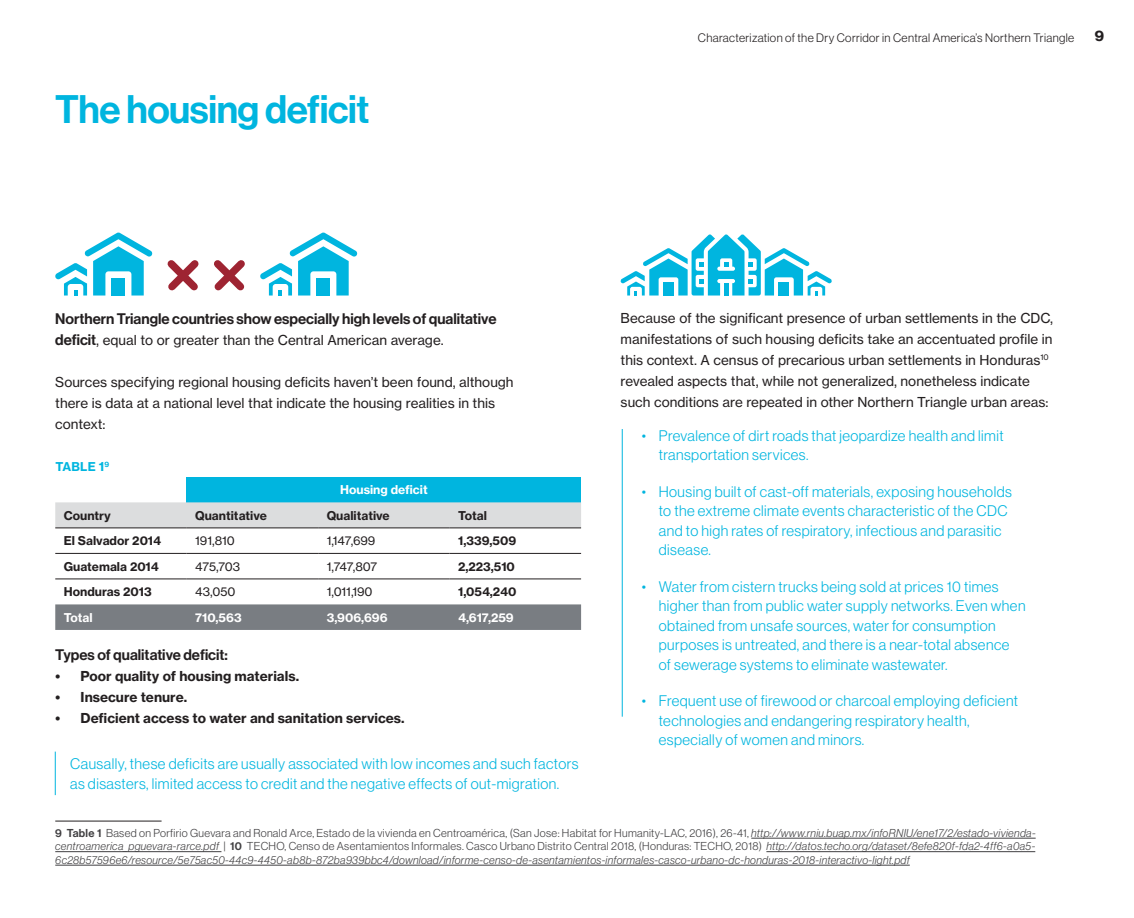
<style>
.page{position:relative;width:1134px;height:918px;background:#fff}
.page>*{position:absolute;margin:0;border:0;box-sizing:border-box;transform-origin:0 0}
.t1{font:39px "N Haas Grotesk DS Pro 65 Md";letter-spacing:-.01em;color:#00b5df}
.t2{font:15px/19.5px "N Haas Grotesk DS Pro 45 Lt";letter-spacing:.03em;color:#00b5df}
.t3{font:15px "N Haas Grotesk DS Pro 65 Md";color:#231f20}
.t4{font:15px "N Haas Grotesk DS Pro 75 Bd";color:#231f20}
.t5{font:13.5px/21px "N Haas Grotesk TX Pro 55 Rg";color:#231f20}
.t6{font:13.5px "N Haas Grotesk TX Pro 75 Bd";color:#231f20}
.t7{font:12px "N Haas Grotesk TX Pro 75 Bd";color:#231f20}
.t8{font:12px "N Haas Grotesk DS Pro 45 Lt";letter-spacing:.03em;color:#231f20}
.t9{font:12px "N Haas Grotesk TX Pro 55 Rg";color:#231f20}
.t10{font:12px "N Haas Grotesk TX Pro 75 Bd";color:#fff}
.t11{font:12px "N Haas Grotesk TX Pro 75 Bd";letter-spacing:.015em;color:#00b5df}
.t12{font:11.25px/13.5px "N Haas Grotesk DS Pro 45 Lt";letter-spacing:.03em;color:#414042}
.t13{font:11.25px "N Haas Grotesk DS Pro 46 Lt It";letter-spacing:.03em;color:#414042}
.s1{font-family:"N Haas Grotesk DS Pro 65 Md";font-size:15px}
.s2{font-family:"N Haas Grotesk DS Pro 65 Md"}
.s3{font-family:"N Haas Grotesk DS Pro 46 Lt It"}
</style>
<div class="page">
<hr style="left:55px;top:821px;width:107px;height:1px;background:#231f20">
<hr style="left:751px;top:838px;width:285px;height:1px;background:#414042">
<hr style="left:55px;top:851px;width:166px;height:1px;background:#414042">
<hr style="left:766px;top:851px;width:269px;height:1px;background:#414042">
<hr style="left:55px;top:865px;width:855px;height:1px;background:#414042">
<svg style="left:620px;top:234px;width:212px;height:62px"></svg>
<svg style="left:55px;top:232px;width:98px;height:64px"></svg>
<svg style="left:260px;top:232px;width:98px;height:64px"></svg>
<svg style="left:167px;top:260px;width:78px;height:31px"></svg>
<div style="left:187px;top:477px;width:394px;height:25px;background:#00b5df"></div>
<svg style="left:55px;top:502px;width:526px;height:26px;background:#d5d8d9"></svg>
<div style="left:55px;top:604px;width:526px;height:26px;background:#797d82"></div>
<hr style="left:55px;top:553px;width:132px;height:1px;background:#231f20">
<hr style="left:187px;top:553px;width:131px;height:1px;background:#231f20">
<hr style="left:318px;top:553px;width:132px;height:1px;background:#231f20">
<hr style="left:450px;top:553px;width:131px;height:1px;background:#231f20">
<hr style="left:55px;top:579px;width:132px;height:1px;background:#231f20">
<hr style="left:187px;top:579px;width:131px;height:1px;background:#231f20">
<hr style="left:318px;top:579px;width:132px;height:1px;background:#231f20">
<hr style="left:450px;top:579px;width:131px;height:1px;background:#231f20">
<hr style="left:55px;top:528px;width:132px;height:1px;background:#231f20">
<hr style="left:187px;top:528px;width:131px;height:1px;background:#231f20">
<hr style="left:318px;top:528px;width:132px;height:1px;background:#231f20">
<hr style="left:450px;top:528px;width:131px;height:1px;background:#231f20">
<hr style="left:55px;top:752px;width:1px;height:43px;background:#00b5df">
<hr style="left:622px;top:429px;width:1px;height:288px;background:#00b5df">
<h1 class="t1" style="left:55px;top:87px;width:316px">The housing deficit</h1>
<p class="t8" style="left:698px;top:31px;width:378px">Characterization of the Dry Corridor in Central America’s Northern Triangle</p>
<p class="t4" style="left:1095px;top:27px;width:11px">9</p>
<p class="t3" style="left:55px;top:310px;width:443px">Northern Triangle countries show especially high levels of qualitative</p>
<p class="t5" style="left:55px;top:329px;width:390px"><span class="s1">deficit</span>, equal to or greater than the Central American average.</p>
<p class="t5" style="left:55px;top:371px;width:460px">Sources specifying regional housing deficits haven’t been found, although there is data at a national level that indicate the housing realities in this context:</p>
<p class="t11" style="left:55px;top:459px;width:55px">TABLE 1<sup>9</sup></p>
<p class="t10" style="left:340px;top:482px;width:89px">Housing deficit</p>
<p class="t7" style="left:64px;top:508px;width:49px">Country</p>
<p class="t7" style="left:195px;top:508px;width:73px">Quantitative</p>
<p class="t7" style="left:327px;top:508px;width:65px">Qualitative</p>
<p class="t7" style="left:458px;top:508px;width:30px">Total</p>
<p class="t7" style="left:64px;top:533px;width:99px">El Salvador 2014</p>
<p class="t9" style="left:195px;top:534px;width:41px">191,810</p>
<p class="t9" style="left:327px;top:534px;width:50px">1,147,699</p>
<p class="t7" style="left:458px;top:533px;width:60px">1,339,509</p>
<p class="t7" style="left:64px;top:559px;width:96px">Guatemala 2014</p>
<p class="t9" style="left:195px;top:559px;width:46px">475,703</p>
<p class="t9" style="left:327px;top:559px;width:52px">1,747,807</p>
<p class="t7" style="left:458px;top:559px;width:58px">2,223,510</p>
<p class="t7" style="left:64px;top:584px;width:89px">Honduras 2013</p>
<p class="t9" style="left:195px;top:585px;width:42px">43,050</p>
<p class="t9" style="left:327px;top:585px;width:47px">1,011,190</p>
<p class="t7" style="left:458px;top:584px;width:60px">1,054,240</p>
<p class="t10" style="left:64px;top:610px;width:30px">Total</p>
<p class="t10" style="left:195px;top:610px;width:48px">710,563</p>
<p class="t10" style="left:327px;top:610px;width:62px">3,906,696</p>
<p class="t10" style="left:458px;top:610px;width:57px">4,617,259</p>
<p class="t3" style="left:55px;top:646px;width:174px">Types of qualitative deficit:</p>
<p class="t6" style="left:55px;top:667px;width:245px">• Poor quality of housing materials.</p>
<p class="t6" style="left:55px;top:688px;width:133px">• Insecure tenure.</p>
<p class="t6" style="left:55px;top:709px;width:351px">• Deficient access to water and sanitation services.</p>
<p class="t2" style="left:70px;top:754px;width:510px">Causally, these deficits are usually associated with low incomes and such factors as disasters, limited access to credit and the negative effects of out-migration.</p>
<p class="t5" style="left:621px;top:307px;width:434px">Because of the significant presence of urban settlements in the CDC, manifestations of such housing deficits take an accentuated profile in this context. A census of precarious urban settlements in Honduras<sup>10 </sup>revealed aspects that, while not generalized, nonetheless indicate such conditions are repeated in other Northern Triangle urban areas:</p>
<p class="t2" style="left:659px;top:426px;width:346px;text-indent:-17px">• Prevalence of dirt roads that jeopardize health and limit transportation services.</p>
<p class="t2" style="left:659px;top:482px;width:355px;text-indent:-17px">• Housing built of cast-off materials, exposing households to the extreme climate events characteristic of the CDC and to high rates of respiratory, infectious and parasitic disease.</p>
<p class="t2" style="left:659px;top:577px;width:368px;text-indent:-17px">• Water from cistern trucks being sold at prices 10 times higher than from public water supply networks. Even when obtained from unsafe sources, water for consumption purposes is untreated, and there is a near-total absence<br>of sewerage systems to eliminate wastewater.</p>
<p class="t2" style="left:659px;top:691px;width:361px;text-indent:-17px">• Frequent use of firewood or charcoal employing deficient technologies and endangering respiratory health, especially of women and minors.</p>
<p class="t12" style="left:55px;top:826px;width:982px"><span class="s2">9 Table 1</span> Based on Porfirio Guevara and Ronald Arce, Estado de la vivienda en Centroamérica, (San Jose: Habitat for Humanity-LAC, 2016), 26-41, <span class="s3">http://www.rniu.buap.mx/infoRNIU/ene17/2/estado-vivienda&shy;centroamerica_pguevara-rarce.pdf</span> | <span class="s2">10</span> TECHO, Censo de Asentamientos Informales. Casco Urbano Distrito Central 2018, (Honduras: TECHO, 2018) <span class="s3">http://datos.techo.org/dataset/8efe820f-fda2-4ff6-a0a5-</span></p>
<p class="t13" style="left:55px;top:853px;width:856px">6c28b57596e6/resource/5e75ac50-44c9-4450-ab8b-872ba939bbc4/download/informe-censo-de-asentamientos-informales-casco-urbano-dc-honduras-2018-interactivo-light.pdf</p>
</div>
